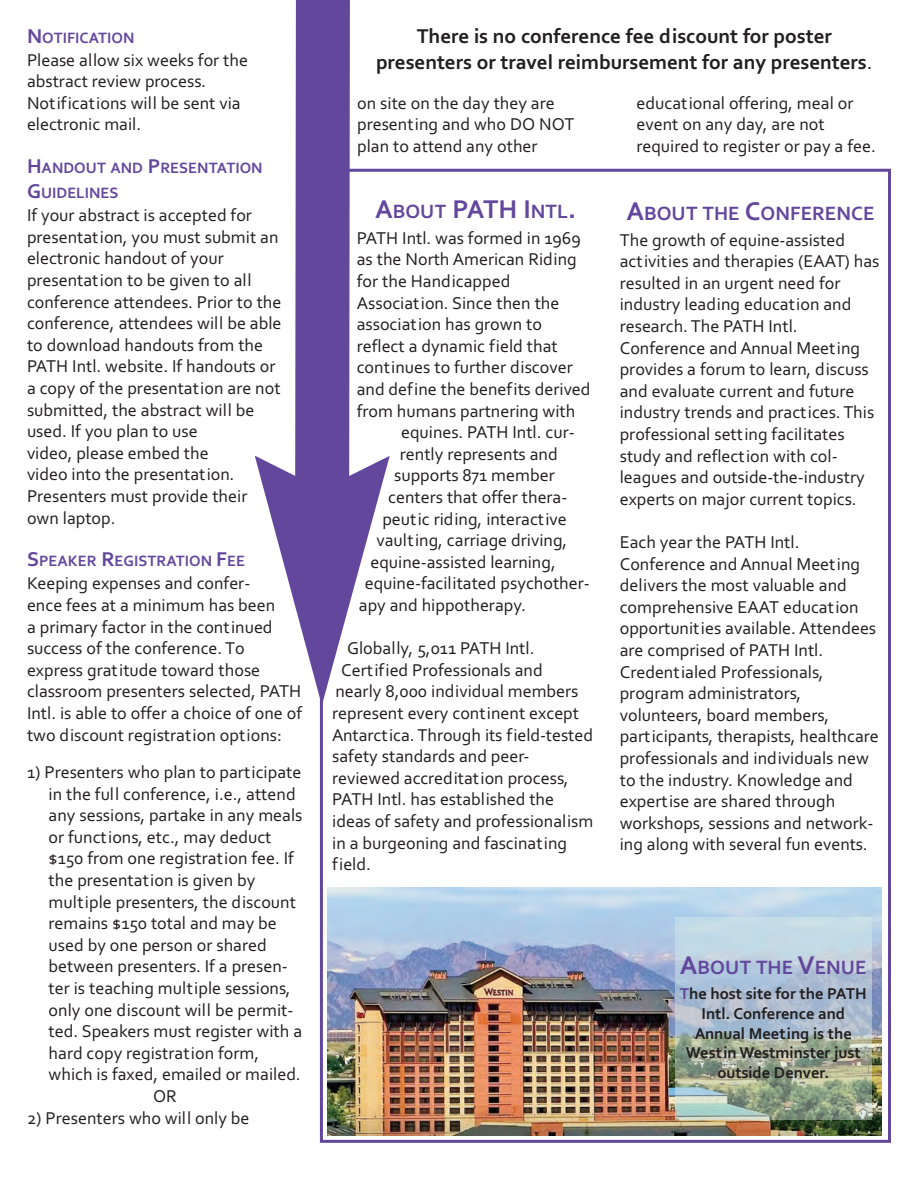
<style>
.page{position:relative;width:918px;height:1188px;background:#fff}
.page>*{position:absolute;margin:0;border:0;box-sizing:border-box;transform-origin:0 0}
.t1{font:700 27px "Corbel";color:#63479d}
.t2{font:700 21px/25.2px "Corbel";color:#231f20;text-align:center}
.t3{font:700 20.25px "Corbel";color:#63479d}
.t4{font:18px/21.6px "Corbel";color:#231f20}
.t5{font:700 16.5px/19.8px "Corbel";color:#231f20;text-align:center}
.t6{font:700 15.75px/25.2px "Corbel";color:#63479d}
.s1{font-size:21px}
.s2{font-weight:400}
.s3{font-size:20.25px}
.s4{font-size:27px}
.s5{color:#63479d}
</style>
<div class="page">
<svg style="left:295px;top:0;width:82px;height:1143px"></svg>
<svg style="left:255px;top:456px;width:135px;height:249px"></svg>
<img style="left:327px;top:888px;width:554px;height:247px">
<img style="left:675px;top:918px;width:197px;height:201px">
<p class="t6" style="left:27px;top:25px;width:109px"><span class="s1">n</span>otification</p>
<p class="t4" style="left:27px;top:49px;width:223px">Please allow six weeks for the abstract review process.<br>Notifications will be sent via electronic mail.</p>
<p class="t6" style="left:27px;top:155px;width:237px"><span class="s1">h</span>andout and <span class="s1">p</span>resentation<br><span class="s1">G</span>uidelines</p>
<p class="t4" style="left:27px;top:204px;width:256px">If your abstract is accepted for presentation, you must submit an electronic handout of your presentation to be given to all conference attendees. Prior to the conference, attendees will be able to download handouts from the<br>PATH Intl. website. If handouts or a copy of the presentation are not submitted, the abstract will be used. If you plan to use<br>video, please embed the<br>video into the presentation.<br>Presenters must provide their own laptop.</p>
<p class="t6" style="left:27px;top:548px;width:220px"><span class="s1">s</span>peaker <span class="s1">r</span>eGistration <span class="s1">f</span>ee</p>
<p class="t4" style="left:27px;top:572px;width:277px">Keeping expenses and confer-<br>ence fees at a minimum has been<br>a primary factor in the continued success of the conference. To express gratitude toward those classroom presenters selected, PATH Intl. is able to offer a choice of one of two discount registration options:</p>
<p class="t4" style="left:27px;top:761px;width:276px">1) Presenters who plan to participate</p>
<p class="t4" style="left:49px;top:783px;width:249px">in the full conference, i.e., attend</p>
<p class="t4" style="left:49px;top:804px;width:255px">any sessions, partake in any meals</p>
<p class="t4" style="left:49px;top:826px;width:224px">or functions, etc., may deduct</p>
<p class="t4" style="left:49px;top:847px;width:247px">$150 from one registration fee. If</p>
<p class="t4" style="left:49px;top:869px;width:209px">the presentation is given by</p>
<p class="t4" style="left:49px;top:891px;width:249px">multiple presenters, the discount</p>
<p class="t4" style="left:49px;top:912px;width:230px">remains $150 total and may be</p>
<p class="t4" style="left:49px;top:934px;width:220px">used by one person or shared</p>
<p class="t4" style="left:49px;top:955px;width:241px">between presenters. If a presen-</p>
<p class="t4" style="left:49px;top:977px;width:244px">ter is teaching multiple sessions,</p>
<p class="t4" style="left:49px;top:999px;width:246px">only one discount will be permit-</p>
<p class="t4" style="left:49px;top:1020px;width:255px">ted. Speakers must register with a</p>
<p class="t4" style="left:49px;top:1042px;width:212px">hard copy registration form,</p>
<p class="t4" style="left:49px;top:1063px;width:254px">which is faxed, emailed or mailed.</p>
<p class="t4" style="left:153px;top:1085px;width:25px">OR</p>
<p class="t4" style="left:27px;top:1107px;width:224px">2) Presenters who will only be</p>
<p class="t2" style="left:376px;top:24px;width:498px">there is no conference fee discount for poster presenters or travel reimbursement for any presenters<span class="s2">.</span></p>
<p class="t4" style="left:357px;top:92px;width:219px">on site on the day they are presenting and who DO NOT plan to attend any other</p>
<p class="t4" style="left:637px;top:92px;width:241px">educational offering, meal or event on any day, are not required to register or pay a fee.</p>
<h1 class="t1" style="left:375px;top:193px;width:202px">a<span class="s3">bout</span> path i<span class="s3">ntl</span>.</h1>
<p class="t4" style="left:357px;top:227px;width:225px">PATH Intl. was formed in 1969</p>
<p class="t4" style="left:357px;top:248px;width:221px">as the North American Riding</p>
<p class="t4" style="left:357px;top:270px;width:155px">for the Handicapped</p>
<p class="t4" style="left:357px;top:292px;width:204px">Association. Since then the</p>
<p class="t4" style="left:357px;top:313px;width:187px">association has grown to</p>
<p class="t4" style="left:357px;top:335px;width:202px">reflect a dynamic field that</p>
<p class="t4" style="left:357px;top:356px;width:217px">continues to further discover</p>
<p class="t4" style="left:357px;top:378px;width:235px">and define the benefits derived</p>
<p class="t4" style="left:357px;top:400px;width:220px">from humans partnering with</p>
<p class="t4" style="left:401px;top:421px;width:175px">equines. PATH Intl. cur-</p>
<p class="t4" style="left:400px;top:443px;width:159px">rently represents and</p>
<p class="t4" style="left:394px;top:464px;width:162px">supports 871 member</p>
<p class="t4" style="left:388px;top:486px;width:181px">centers that offer thera-</p>
<p class="t4" style="left:382px;top:508px;width:186px">peutic riding, interactive</p>
<p class="t4" style="left:376px;top:529px;width:192px">vaulting, carriage driving,</p>
<p class="t4" style="left:371px;top:551px;width:187px">equine-assisted learning,</p>
<p class="t4" style="left:365px;top:572px;width:227px">equine-facilitated psychother-</p>
<p class="t4" style="left:359px;top:594px;width:169px">apy and hippotherapy.</p>
<p class="t4" style="left:347px;top:637px;width:189px">Globally, 5,011 PATH Intl.</p>
<p class="t4" style="left:341px;top:659px;width:203px">Certified Professionals and</p>
<p class="t4" style="left:335px;top:680px;width:245px">nearly 8,000 individual members</p>
<p class="t4" style="left:332px;top:702px;width:248px">represent every continent except</p>
<p class="t4" style="left:332px;top:724px;width:262px">Antarctica. Through its field-tested</p>
<p class="t4" style="left:332px;top:745px;width:199px">safety standards and peer-</p>
<p class="t4" style="left:332px;top:767px;width:238px">reviewed accreditation process,</p>
<p class="t4" style="left:332px;top:788px;width:223px">PATH Intl. has established the</p>
<p class="t4" style="left:332px;top:810px;width:263px">ideas of safety and professionalism</p>
<p class="t4" style="left:332px;top:832px;width:236px">in a burgeoning and fascinating</p>
<p class="t4" style="left:332px;top:853px;width:40px">field.</p>
<p class="t3" style="left:626px;top:201px;width:250px"><span class="s4">a</span>bout the <span class="s4">c</span>onference</p>
<p class="t4" style="left:620px;top:229px;width:261px">The growth of equine-assisted activities and therapies (EAAT) has resulted in an urgent need for industry leading education and research. The PATH Intl.<br>Conference and Annual Meeting provides a forum to learn, discuss and evaluate current and future industry trends and practices. This professional setting facilitates study and reflection with col&shy;leagues and outside-the-industry experts on major current topics.</p>
<p class="t4" style="left:620px;top:531px;width:261px">Each year the PATH Intl.<br>Conference and Annual Meeting delivers the most valuable and comprehensive EAAT education opportunities available. Attendees are comprised of PATH Intl.<br>Credentialed Professionals, program administrators, volunteers, board members, participants, therapists, healthcare professionals and individuals new to the industry. Knowledge and expertise are shared through workshops, sessions and network&shy;ing along with several fun events.</p>
<p class="t3" style="left:680px;top:956px;width:188px"><span class="s4">a</span>bout the <span class="s4">v</span>enue</p>
<p class="t5" style="left:680px;top:983px;width:189px"><span class="s5">t</span>he host site for the path intl. conference and annual meeting is the<br>Westin Westminster just outside denver.</p>
</div>
